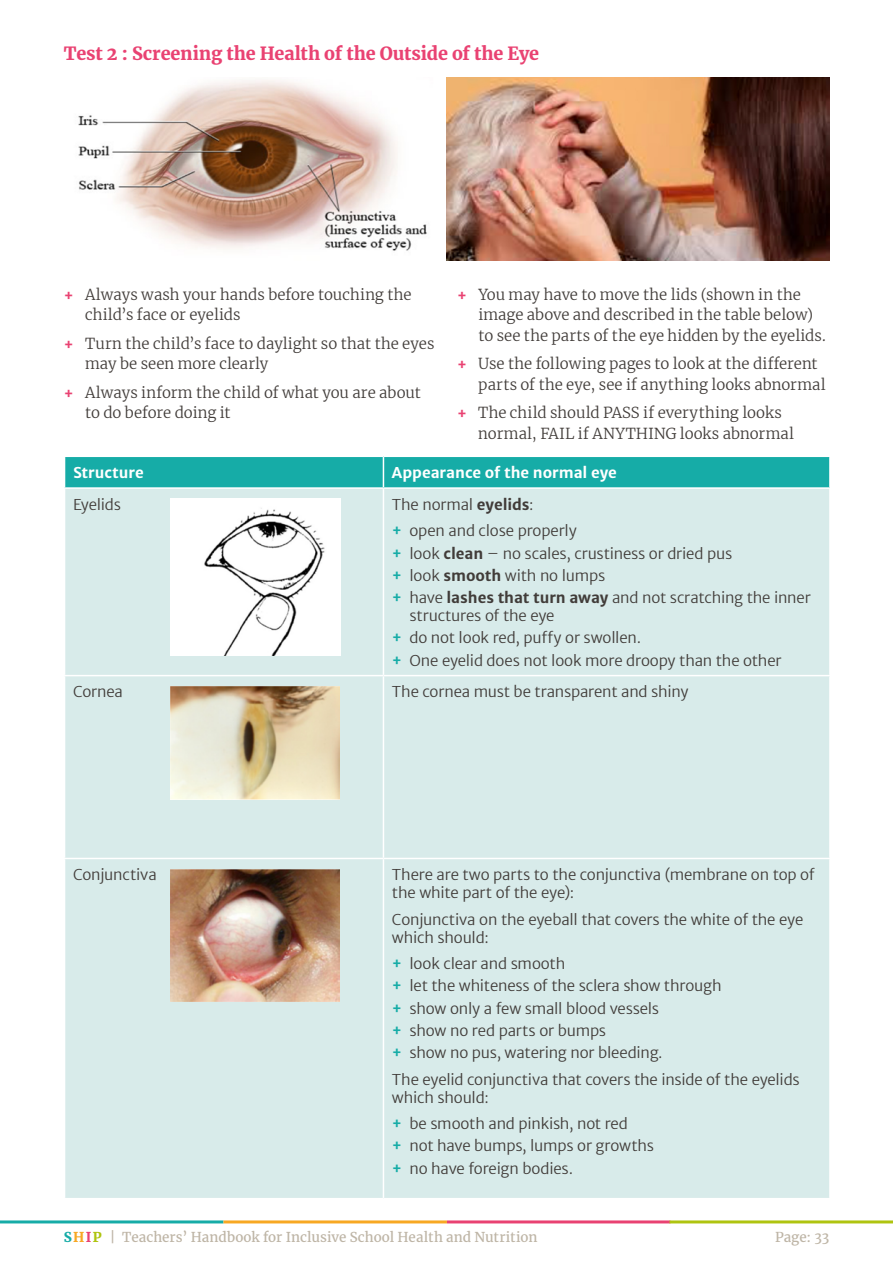
<style>
.page{position:relative;width:893px;height:1263px;background:#fff}
.page>*{position:absolute;margin:0;border:0;box-sizing:border-box;transform-origin:0 0}
.t1{font:700 18px "Merriweather";letter-spacing:-.01em;color:#e94272}
.t2{font:300 15px/22.2px "Merriweather Sans";letter-spacing:-.01em;color:#413c39}
.t3{font:300 15px/20.2px "Merriweather";color:#413c39}
.t4{font:700 15px "Merriweather Sans";letter-spacing:-.005em;color:#fff}
.t5{font:13.5px "Merriweather";color:#beb5a6}
.s1{font-weight:900;color:#e94272}
.s2{font-weight:700}
.s3{font-weight:700;color:#16aca7}
.s4{font-weight:700;color:#f7a823}
.s5{font-weight:700;color:#e94272}
.s6{font-weight:700;color:#afc410}
</style>
<div class="page">
<hr style="left:0;top:1220px;width:223px;height:3px;background:#16aca7">
<hr style="left:223px;top:1220px;width:224px;height:3px;background:#f7a823">
<hr style="left:447px;top:1220px;width:223px;height:3px;background:#e94272">
<hr style="left:669px;top:1220px;width:224px;height:3px;background:#afc410">
<div style="left:65px;top:457px;width:764px;height:30px;background:#16aca7"></div>
<div style="left:65px;top:489px;width:764px;height:709px;background:#d8ebea"></div>
<hr style="left:383px;top:457px;width:1px;height:30px;background:#fff">
<hr style="left:383px;top:489px;width:1px;height:186px;background:#fff">
<hr style="left:64px;top:675px;width:319px;height:1px;background:#fff">
<hr style="left:383px;top:675px;width:448px;height:1px;background:#fff">
<hr style="left:383px;top:676px;width:1px;height:182px;background:#fff">
<hr style="left:64px;top:858px;width:319px;height:1px;background:#fff">
<hr style="left:383px;top:858px;width:448px;height:1px;background:#fff">
<hr style="left:383px;top:859px;width:1px;height:339px;background:#fff">
<img style="left:78px;top:77px;width:751px;height:183px">
<img style="left:170px;top:499px;width:170px;height:157px">
<img style="left:170px;top:686px;width:170px;height:113px">
<img style="left:170px;top:869px;width:170px;height:133px">
<p class="t1" style="left:64px;top:42px;width:477px">Test 2 : Screening the Health of the Outside of the Eye</p>
<p class="t3" style="left:85px;top:284px;width:328px;text-indent:-21px"><span class="s1">+</span> Always wash your hands before touching the child’s face or eyelids</p>
<p class="t3" style="left:85px;top:333px;width:351px;text-indent:-21px"><span class="s1">+</span> Turn the child’s face to daylight so that the eyes may be seen more clearly</p>
<p class="t3" style="left:85px;top:382px;width:337px;text-indent:-21px"><span class="s1">+</span> Always inform the child of what you are about to do before doing it</p>
<p class="t3" style="left:478px;top:284px;width:349px;text-indent:-21px"><span class="s1">+</span> You may have to move the lids (shown in the image above and described in the table below) to see the parts of the eye hidden by the eyelids.</p>
<p class="t3" style="left:478px;top:353px;width:349px;text-indent:-21px"><span class="s1">+</span> Use the following pages to look at the different parts of the eye, see if anything looks abnormal</p>
<p class="t3" style="left:478px;top:402px;width:317px;text-indent:-21px"><span class="s1">+</span> The child should PASS if everything looks normal, FAIL if ANYTHING looks abnormal</p>
<p class="t4" style="left:73px;top:463px;width:72px">Structure</p>
<p class="t4" style="left:392px;top:463px;width:227px">Appearance of the normal eye</p>
<p class="t2" style="left:73px;top:493px;width:49px">Eyelids</p>
<p class="t2" style="left:392px;top:491px;width:186px;line-height:26.5px">The normal <span class="s2">eyelids</span>:<br><span class="s3">+</span> open and close properly</p>
<p class="t2" style="left:392px;top:542px;width:420px"><span class="s3">+</span> look <span class="s2">clean</span> – no scales, crustiness or dried pus<br><span class="s3">+</span> look <span class="s2">smooth</span> with no lumps<br><span class="s3">+</span> have <span class="s2">lashes that turn away</span> and not scratching the inner</p>
<p class="t2" style="left:392px;top:604px;width:391px;text-indent:17px">structures of the eye<br><span class="s3">+</span> do not look red, puffy or swollen.<br><span class="s3">+</span> One eyelid does not look more droopy than the other</p>
<p class="t2" style="left:73px;top:681px;width:51px">Cornea</p>
<p class="t2" style="left:392px;top:681px;width:298px">The cornea must be transparent and shiny</p>
<p class="t2" style="left:73px;top:863px;width:85px">Conjunctiva</p>
<p class="t2" style="left:392px;top:866px;width:424px;line-height:18px">There are two parts to the conjunctiva (membrane on top of the white part of the eye):</p>
<p class="t2" style="left:392px;top:910px;width:413px;line-height:18px">Conjunctiva on the eyeball that covers the white of the eye which should:</p>
<p class="t2" style="left:392px;top:952px;width:331px"><span class="s3">+</span> look clear and smooth<br><span class="s3">+</span> let the whiteness of the sclera show through <span class="s3">+</span> show only a few small blood vessels<br><span class="s3">+</span> show no red parts or bumps<br><span class="s3">+</span> show no pus, watering nor bleeding.</p>
<p class="t2" style="left:392px;top:1070px;width:409px;line-height:18px">The eyelid conjunctiva that covers the inside of the eyelids which should:</p>
<p class="t2" style="left:392px;top:1112px;width:264px"><span class="s3">+</span> be smooth and pinkish, not red<br><span class="s3">+</span> not have bumps, lumps or growths <span class="s3">+</span> no have foreign bodies.</p>
<p class="t5" style="left:64px;top:1228px;width:475px"><span class="s3">S</span><span class="s4">H</span><span class="s5">I</span><span class="s6">P</span> | Teachers’ Handbook for Inclusive School Health and Nutrition</p>
<p class="t5" style="left:775px;top:1228px;width:56px">Page: 33</p>
</div>
